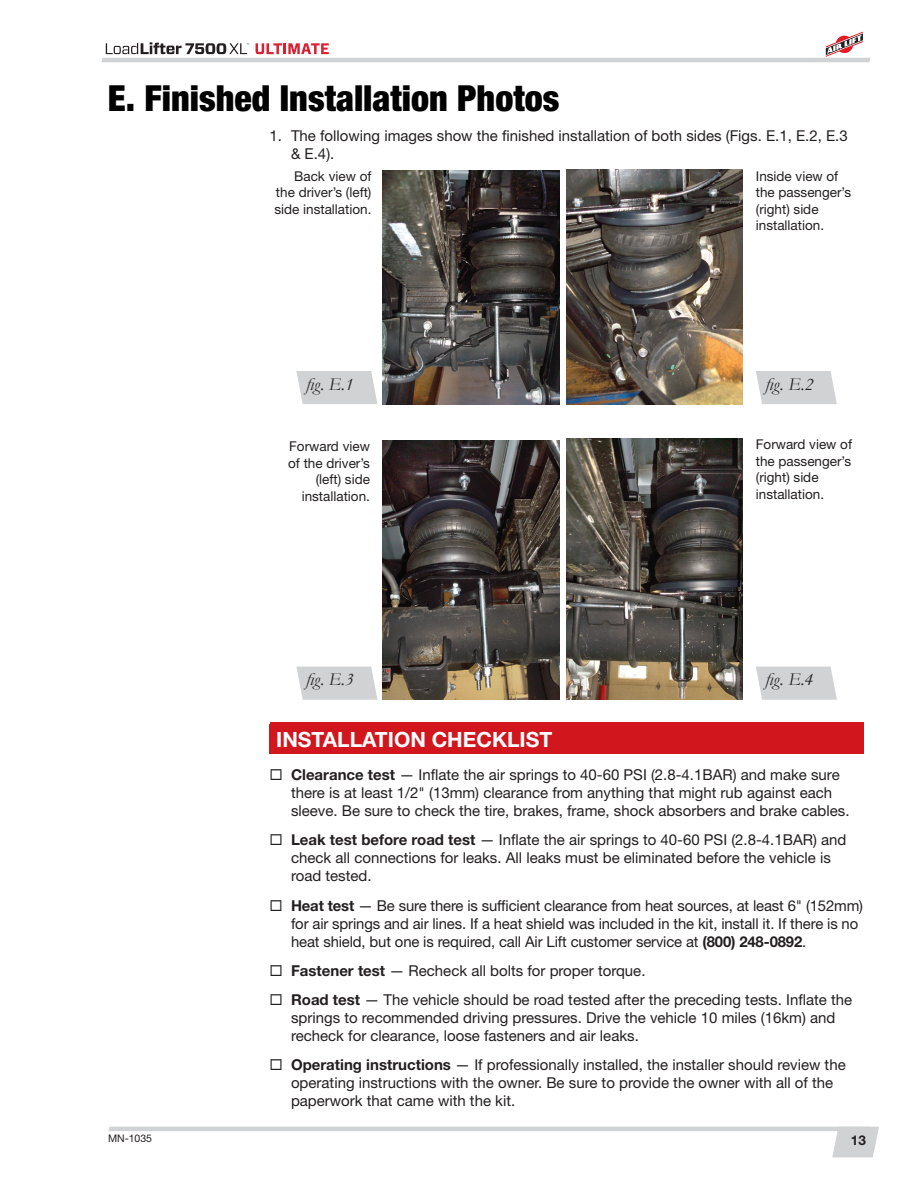
<style>
.page{position:relative;width:918px;height:1188px;background:#fff}
.page>*{position:absolute;margin:0;border:0;box-sizing:border-box;transform-origin:0 0}
.Section_Header{font:900 condensed 36px "Helvetica Neue";color:#010101}
.section_subhead{font:700 21px "Helvetica Neue";color:#fff}
.t1{font:italic 18px "Garamond";color:#231f20}
.Hanging_indent{font:15px/18px "Helvetica Neue";color:#231f20}
.t2{font:13.5px/16.5px "Helvetica Neue";color:#231f20}
.t3{font:700 13.5px "Helvetica Neue";color:#231f20}
.t4{font:10.5px "Helvetica Neue";color:#231f20}
.s1{font-weight:700}
</style>
<div class="page">
<img style="left:383px;top:441px;width:176px;height:259px">
<img style="left:567px;top:439px;width:176px;height:261px">
<img style="left:383px;top:170px;width:176px;height:234px">
<img style="left:567px;top:169px;width:176px;height:235px">
<svg style="left:296px;top:371px;width:81px;height:33px;background:#d4d5d7"></svg>
<svg style="left:296px;top:667px;width:81px;height:33px;background:#d4d5d7"></svg>
<svg style="left:756px;top:371px;width:81px;height:33px;background:#d4d5d7"></svg>
<svg style="left:756px;top:667px;width:81px;height:33px;background:#d4d5d7"></svg>
<div style="left:270px;top:722px;width:594px;height:30px;background:#d2161e"></div>
<div style="left:269px;top:724px;width:594px;height:30px;background:#d2161e"></div>
<svg style="left:109px;top:1127px;width:770px;height:30px"></svg>
<svg style="left:102px;top:31px;width:768px;height:31px"></svg>
<p class="Section_Header" style="left:108px;top:76px;width:453px">E. Finished Installation Photos</p>
<p class="Hanging_indent" style="left:291px;top:126px;width:558px;text-indent:-22px">1. The following images show the finished installation of both sides (Figs. E. 1, E.2, E.3 &amp; E.4).</p>
<p class="t2" style="left:274px;top:167px;width:99px;text-align:justify;text-indent:20px">Back view of the driver’s (left) side installation.</p>
<p class="t2" style="left:756px;top:167px;width:97px">Inside view of the passenger’s (right) side installation.</p>
<p class="t1" style="left:306px;top:372px;width:49px">fig. E.1</p>
<p class="t1" style="left:766px;top:372px;width:49px">fig. E.2</p>
<p class="t2" style="left:288px;top:438px;width:83px;text-align:right">Forward view of the driver’s (left) side installation.</p>
<p class="t2" style="left:756px;top:436px;width:98px">Forward view of the passenger’s (right) side installation.</p>
<p class="t1" style="left:306px;top:667px;width:49px">fig. E.3</p>
<p class="t1" style="left:766px;top:667px;width:49px">fig. E.4</p>
<p class="section_subhead" style="left:276px;top:726px;width:278px">INSTALLATION CHECKLIST</p>
<p class="t4" style="left:108px;top:1132px;width:46px">MN-1035</p>
<p class="Hanging_indent" style="left:291px;top:766px;width:557px;text-indent:-22px">◻ <span class="s1">Clearance test</span> — Inflate the air springs to 40-60 PSI (2. 8-4. 1BAR) and make sure there is at least 1/2" (13mm) clearance from anything that might rub against each sleeve. Be sure to check the tire, brakes, frame, shock absorbers and brake cables.</p>
<p class="Hanging_indent" style="left:291px;top:831px;width:557px;text-indent:-22px">◻ <span class="s1">Leak test before road test</span> — Inflate the air springs to 40-60 PSI (2. 8-4. 1BAR) and check all connections for leaks. All leaks must be eliminated before the vehicle is road tested.</p>
<p class="Hanging_indent" style="left:291px;top:896px;width:574px;text-indent:-22px">◻ <span class="s1">Heat test</span> — Be sure there is sufficient clearance from heat sources, at least 6" (152mm) for air springs and air lines. If a heat shield was included in the kit, install it. If there is no heat shield, but one is required, call Air Lift customer service at <span class="s1">(800) 248-0892</span>.</p>
<p class="Hanging_indent" style="left:269px;top:961px;width:375px">◻ <span class="s1">Fastener test</span> — Recheck all bolts for proper torque.</p>
<p class="Hanging_indent" style="left:291px;top:991px;width:563px;text-indent:-22px">◻ <span class="s1">Road test</span> — The vehicle should be road tested after the preceding tests. Inflate the springs to recommended driving pressures. Drive the vehicle 10 miles (16km) and recheck for clearance, loose fasteners and air leaks.</p>
<p class="Hanging_indent" style="left:291px;top:1056px;width:556px;text-indent:-22px">◻ <span class="s1">Operating instructions</span> — If professionally installed, the installer should review the operating instructions with the owner. Be sure to provide the owner with all of the paperwork that came with the kit.</p>
<p class="t3" style="left:851px;top:1131px;width:17px">13</p>
</div>
